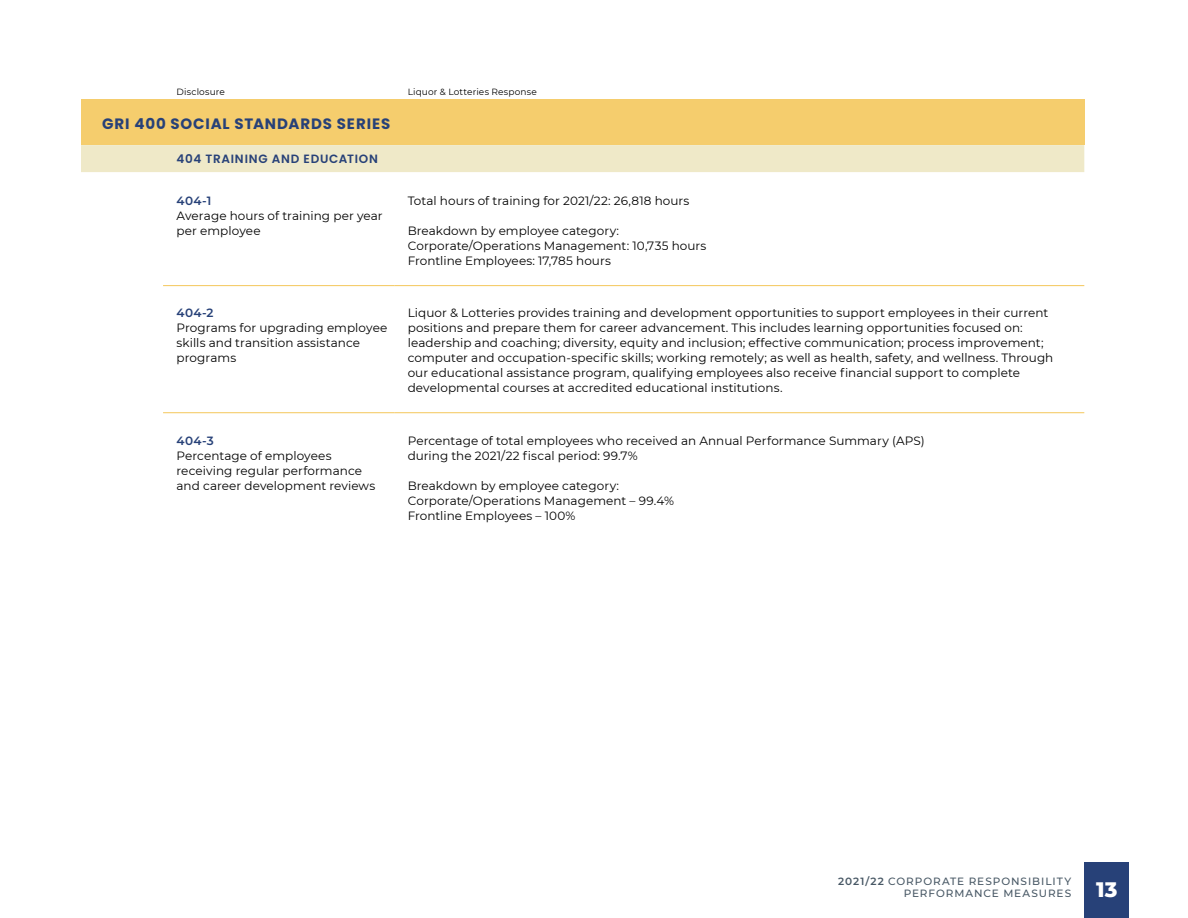
<style>
.page{position:relative;width:1188px;height:918px;background:#fff}
.page>*{position:absolute;margin:0;border:0;box-sizing:border-box;transform-origin:0 0}
.TABLE_-_section_head{font:700 15px "Poppins";letter-spacing:.055em;color:#274178}
.TABLE_-_Body{font:12px/15px "Montserrat";letter-spacing:.005em;color:#000}
.TABLE_-_Body-2{font:600 12px "Poppins";letter-spacing:.065em;color:#274178}
.TABLE_-_Body-3{font:600 12px "Montserrat";letter-spacing:.025em;color:#274178}
.t1{font:500 10.5px/12px "Montserrat";letter-spacing:.09em;color:#485865}
.TABLE_-_Body-4{font:9px "Montserrat";letter-spacing:.02em;color:#000}
.s1{font-weight:600}
.s2{font-weight:800;font-size:21px;color:#fff}
</style>
<div class="page">
<div style="left:1085px;top:862px;width:44px;height:56px;background:#274178"></div>
<div style="left:81px;top:99px;width:1003px;height:46px;background:#f5cd6d"></div>
<div style="left:81px;top:145px;width:1003px;height:27px;background:#efe9c8"></div>
<hr style="left:163px;top:285px;width:231px;height:1px;background:#f5cd6d">
<hr style="left:394px;top:285px;width:690px;height:1px;background:#f5cd6d">
<hr style="left:163px;top:412px;width:231px;height:1px;background:#f5cd6d">
<hr style="left:394px;top:412px;width:690px;height:1px;background:#f5cd6d">
<p class="TABLE_-_Body-4" style="left:177px;top:85px;width:50px">Disclosure</p>
<p class="TABLE_-_Body-4" style="left:408px;top:85px;width:131px">Liquor &amp; Lotteries Response</p>
<p class="TABLE_-_section_head" style="left:102px;top:115px;width:290px">GRI 400 SOCIAL STANDARDS SERIES</p>
<p class="TABLE_-_Body-2" style="left:177px;top:152px;width:203px">404 TRAINING AND EDUCATION</p>
<p class="TABLE_-_Body-3" style="left:177px;top:193px;width:36px">404-1</p>
<p class="TABLE_-_Body" style="left:177px;top:208px;width:208px">Average hours of training per year per employee</p>
<p class="TABLE_-_Body" style="left:408px;top:193px;width:283px">Total hours of training for 2021/22: 26,818 hours</p>
<p class="TABLE_-_Body" style="left:408px;top:223px;width:213px">Breakdown by employee category:</p>
<p class="TABLE_-_Body" style="left:408px;top:238px;width:300px">Corporate/Operations Management: 10,735 hours</p>
<p class="TABLE_-_Body" style="left:408px;top:253px;width:205px">Frontline Employees: 17,785 hours</p>
<p class="TABLE_-_Body-3" style="left:177px;top:305px;width:39px">404-2</p>
<p class="TABLE_-_Body" style="left:177px;top:320px;width:212px">Programs for upgrading employee skills and transition assistance programs</p>
<p class="TABLE_-_Body-3" style="left:177px;top:432px;width:39px">404-3</p>
<p class="TABLE_-_Body" style="left:177px;top:447px;width:200px">Percentage of employees receiving regular performance and career development reviews</p>
<p class="TABLE_-_Body" style="left:408px;top:305px;width:647px">Liquor &amp; Lotteries provides training and development opportunities to support employees in their current positions and prepare them for career advancement. This includes learning opportunities focused on: leadership and coaching; diversity, equity and inclusion; effective communication; process improvement; computer and occupation-specific skills; working remotely; as well as health, safety, and wellness. Through our educational assistance program, qualifying employees also receive financial support to complete developmental courses at accredited educational institutions.</p>
<p class="TABLE_-_Body" style="left:408px;top:432px;width:519px">Percentage of total employees who received an Annual Performance Summary (APS) during the 2021/22 fiscal period: 99.7%</p>
<p class="TABLE_-_Body" style="left:408px;top:477px;width:213px">Breakdown by employee category:</p>
<p class="TABLE_-_Body" style="left:408px;top:492px;width:268px">Corporate/Operations Management – 99.4%</p>
<p class="TABLE_-_Body" style="left:408px;top:507px;width:169px">Frontline Employees – 100%</p>
<p class="t1" style="left:904px;top:874px;width:215px;text-indent:-66px"><span class="s1">2021/22</span> CORPORATE RESPONSIBILITY<br>PERFORMANCE MEASURES <span class="s2">13</span></p>
</div>
